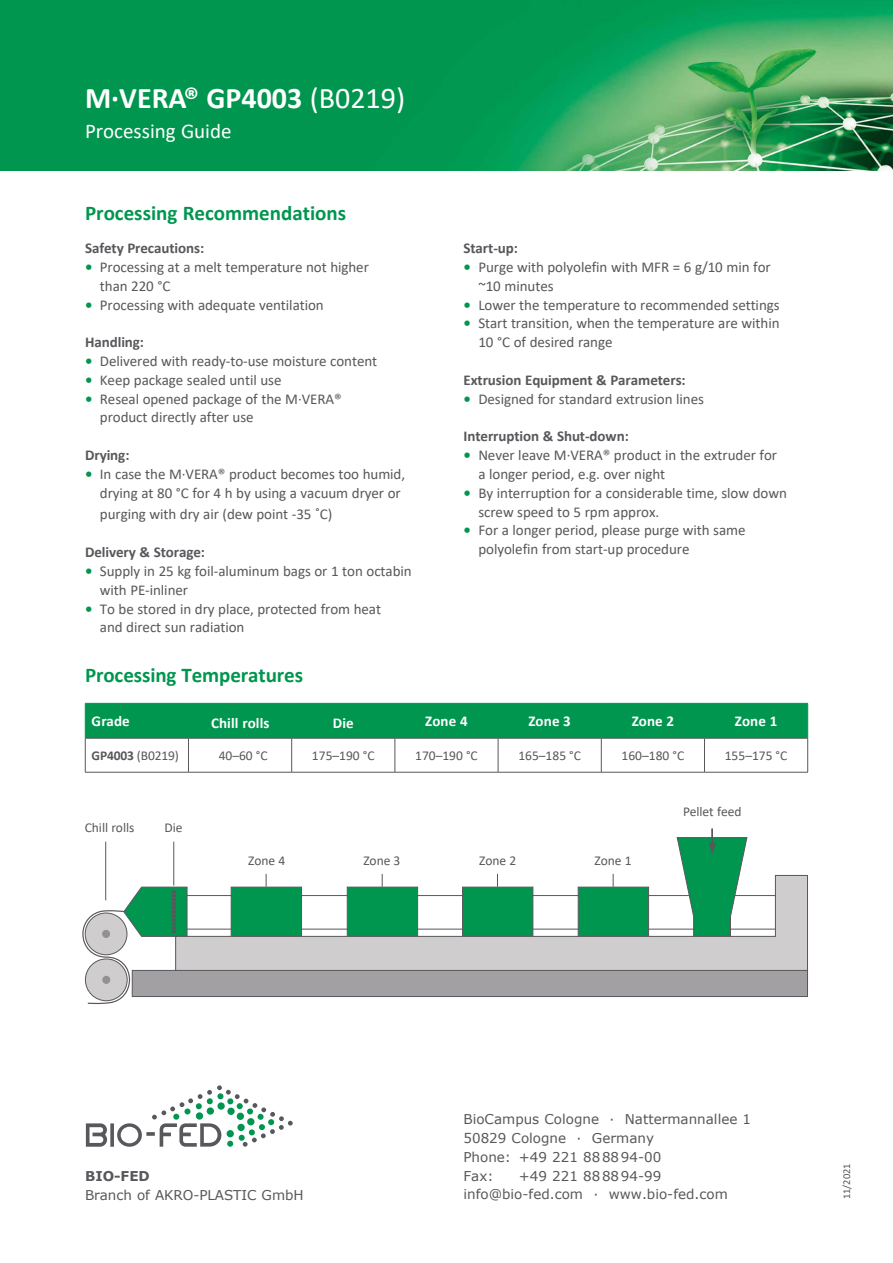
<style>
.page{position:relative;width:893px;height:1263px;background:#fff}
.page>*{position:absolute;margin:0;border:0;box-sizing:border-box;transform-origin:0 0}
.t1{font:700 30px "Calibri";color:#fff}
.t2{font:700 21px "Calibri";color:#00964f}
.t3{font:21px "Calibri";color:#fff}
.t4{font:15px/18.8px "Calibri";letter-spacing:-.005em;color:#58585c}
.t5{font:700 15px "Calibri";letter-spacing:-.005em;color:#58585c}
.t6{font:700 15px "Calibri";letter-spacing:.01em;color:#fff}
.t7{font:13.5px/18.9px "Verdana";color:#58585c}
.t8{font:13.5px "Calibri";letter-spacing:-.005em;color:#58585c}
.t9{font:700 13.5px "Verdana";color:#58585c}
.t10{font:10.5px "Calibri";color:#58585c}
.s1{font-weight:400}
.s2{font-weight:700;color:#00964f}
.s3{font-weight:700}
</style>
<div class="page">
<img style="left:0;top:0;width:893px;height:170px">
<svg style="left:86px;top:1085px;width:207px;height:62px"></svg>
<div style="left:86px;top:704px;width:721px;height:34px;background:#00964f"></div>
<hr style="left:85px;top:738px;width:103px;height:1px;background:#58585c">
<hr style="left:188px;top:738px;width:104px;height:1px;background:#58585c">
<hr style="left:188px;top:738px;width:1px;height:34px;background:#58585c">
<hr style="left:292px;top:738px;width:103px;height:1px;background:#58585c">
<hr style="left:291px;top:738px;width:1px;height:34px;background:#58585c">
<hr style="left:395px;top:738px;width:103px;height:1px;background:#58585c">
<hr style="left:395px;top:738px;width:1px;height:34px;background:#58585c">
<hr style="left:498px;top:738px;width:103px;height:1px;background:#58585c">
<hr style="left:498px;top:738px;width:1px;height:34px;background:#58585c">
<hr style="left:601px;top:738px;width:103px;height:1px;background:#58585c">
<hr style="left:601px;top:738px;width:1px;height:34px;background:#58585c">
<hr style="left:704px;top:738px;width:104px;height:1px;background:#58585c">
<hr style="left:704px;top:738px;width:1px;height:34px;background:#58585c">
<hr style="left:807px;top:738px;width:1px;height:34px;background:#58585c">
<hr style="left:85px;top:772px;width:103px;height:1px;background:#58585c">
<hr style="left:188px;top:772px;width:104px;height:1px;background:#58585c">
<hr style="left:292px;top:772px;width:103px;height:1px;background:#58585c">
<hr style="left:395px;top:772px;width:103px;height:1px;background:#58585c">
<hr style="left:498px;top:772px;width:103px;height:1px;background:#58585c">
<hr style="left:601px;top:772px;width:103px;height:1px;background:#58585c">
<hr style="left:704px;top:772px;width:104px;height:1px;background:#58585c">
<hr style="left:188px;top:703px;width:1px;height:35px;background:#00964f">
<hr style="left:291px;top:703px;width:1px;height:35px;background:#00964f">
<hr style="left:395px;top:703px;width:1px;height:35px;background:#00964f">
<hr style="left:498px;top:703px;width:1px;height:35px;background:#00964f">
<hr style="left:601px;top:703px;width:1px;height:35px;background:#00964f">
<hr style="left:704px;top:703px;width:1px;height:35px;background:#00964f">
<hr style="left:85px;top:738px;width:1px;height:34px;background:#58585c">
<hr style="left:85px;top:703px;width:103px;height:1px;background:#00964f">
<hr style="left:85px;top:703px;width:1px;height:35px;background:#00964f">
<hr style="left:188px;top:703px;width:104px;height:1px;background:#00964f">
<hr style="left:292px;top:703px;width:103px;height:1px;background:#00964f">
<hr style="left:395px;top:703px;width:103px;height:1px;background:#00964f">
<hr style="left:498px;top:703px;width:103px;height:1px;background:#00964f">
<hr style="left:601px;top:703px;width:103px;height:1px;background:#00964f">
<hr style="left:704px;top:703px;width:104px;height:1px;background:#00964f">
<hr style="left:807px;top:703px;width:1px;height:35px;background:#00964f">
<svg style="left:676px;top:837px;width:72px;height:37px;background:#259f65"></svg>
<hr style="left:711px;top:828px;width:2px;height:23px;background:#58585c">
<hr style="left:173px;top:842px;width:1px;height:43px;background:#58585c">
<svg style="left:188px;top:874px;width:620px;height:96px"></svg>
<div style="left:132px;top:970px;width:676px;height:27px;background:#a3a0a3;border:1px solid #58585c"></div>
<hr style="left:105px;top:842px;width:1px;height:58px;background:#58585c">
<svg style="left:82px;top:886px;width:106px;height:118px"></svg>
<h1 class="t1" style="left:85px;top:76px;width:322px">M∙VERA® GP4003 <span class="s1">(B0219)</span></h1>
<h2 class="t3" style="left:85px;top:116px;width:148px">Processing Guide</h2>
<h2 class="t2" style="left:85px;top:198px;width:263px">Processing Recommendations</h2>
<p class="t5" style="left:85px;top:237px;width:121px">Safety Precautions:</p>
<p class="t4" style="left:100px;top:257px;width:270px;text-indent:-15px"><span class="s2">•</span> Processing at a melt temperature not higher than 220 °C</p>
<p class="t4" style="left:85px;top:295px;width:240px"><span class="s2">•</span> Processing with adequate ventilation</p>
<p class="t5" style="left:85px;top:332px;width:61px">Handling:</p>
<p class="t4" style="left:85px;top:351px;width:294px"><span class="s2">•</span> Delivered with ready-to-use moisture content</p>
<p class="t4" style="left:85px;top:370px;width:198px"><span class="s2">•</span> Keep package sealed until use</p>
<p class="t4" style="left:100px;top:389px;width:243px;text-indent:-15px"><span class="s2">•</span> Reseal opened package of the M·VERA® product directly after use</p>
<p class="t5" style="left:85px;top:444px;width:46px">Drying:</p>
<p class="t4" style="left:85px;top:464px;width:322px;text-align:right"><span class="s2">•</span> In case the M·VERA® product becomes too humid, drying at 80 °C for 4 h by using a vacuum dryer or</p>
<p class="t4" style="left:100px;top:505px;width:234px">purging with dry air (dew point -35 ˚C)</p>
<p class="t5" style="left:85px;top:541px;width:122px">Delivery &amp; Storage:</p>
<p class="t4" style="left:100px;top:561px;width:313px;text-indent:-15px"><span class="s2">•</span> Supply in 25 kg foil-aluminum bags or 1 ton octabin with PE-inliner</p>
<p class="t4" style="left:100px;top:599px;width:283px;text-indent:-15px"><span class="s2">•</span> To be stored in dry place, protected from heat and direct sun radiation</p>
<h2 class="t2" style="left:85px;top:660px;width:219px">Processing Temperatures</h2>
<p class="t5" style="left:463px;top:237px;width:56px">Start-up:</p>
<p class="t4" style="left:478px;top:257px;width:294px;text-indent:-15px"><span class="s2">•</span> Purge with polyolefin with MFR = 6 g/10 min for ~10 minutes</p>
<p class="t4" style="left:463px;top:295px;width:318px"><span class="s2">•</span> Lower the temperature to recommended settings</p>
<p class="t4" style="left:478px;top:314px;width:303px;text-indent:-15px"><span class="s2">•</span> Start transition, when the temperature are within<br>10 °C of desired range</p>
<p class="t5" style="left:463px;top:369px;width:224px">Extrusion Equipment &amp; Parameters:</p>
<p class="t4" style="left:463px;top:389px;width:242px"><span class="s2">•</span> Designed for standard extrusion lines</p>
<p class="t5" style="left:463px;top:426px;width:167px">Interruption &amp; Shut-down:</p>
<p class="t4" style="left:478px;top:445px;width:300px;text-indent:-15px"><span class="s2">•</span> Never leave M·VERA® product in the extruder for a longer period, e.g. over night</p>
<p class="t4" style="left:478px;top:483px;width:310px;text-indent:-15px"><span class="s2">•</span> By interruption for a considerable time, slow down screw speed to 5 rpm approx.</p>
<p class="t4" style="left:478px;top:521px;width:269px;text-indent:-15px"><span class="s2">•</span> For a longer period, please purge with same polyolefin from start-up procedure</p>
<p class="t6" style="left:92px;top:711px;width:40px">Grade</p>
<p class="t6" style="left:211px;top:712px;width:60px">Chill rolls</p>
<p class="t6" style="left:333px;top:712px;width:22px">Die</p>
<p class="t6" style="left:425px;top:711px;width:44px">Zone 4</p>
<p class="t6" style="left:528px;top:711px;width:44px">Zone 3</p>
<p class="t6" style="left:632px;top:711px;width:44px">Zone 2</p>
<p class="t6" style="left:735px;top:711px;width:44px">Zone 1</p>
<p class="t8" style="left:92px;top:746px;width:89px"><span class="s3">GP4003</span> (B0219)</p>
<p class="t8" style="left:219px;top:746px;width:50px">40–60 °C</p>
<p class="t8" style="left:312px;top:746px;width:64px">175–190 °C</p>
<p class="t8" style="left:415px;top:746px;width:64px">170–190 °C</p>
<p class="t8" style="left:518px;top:746px;width:64px">165–185 °C</p>
<p class="t8" style="left:622px;top:746px;width:64px">160–180 °C</p>
<p class="t8" style="left:725px;top:746px;width:64px">155–175 °C</p>
<p class="t8" style="left:85px;top:818px;width:51px">Chill rolls</p>
<p class="t8" style="left:165px;top:819px;width:19px">Die</p>
<p class="t8" style="left:248px;top:851px;width:39px">Zone 4</p>
<p class="t8" style="left:363px;top:851px;width:39px">Zone 3</p>
<p class="t8" style="left:479px;top:851px;width:39px">Zone 2</p>
<p class="t8" style="left:595px;top:851px;width:39px">Zone 1</p>
<p class="t8" style="left:683px;top:802px;width:60px">Pellet feed</p>
<p class="t9" style="left:85px;top:1166px;width:66px">BIO-FED</p>
<p class="t7" style="left:85px;top:1185px;width:220px">Branch of AKRO-PLASTIC GmbH</p>
<p class="t7" style="left:463px;top:1109px;width:289px">BioCampus Cologne ∙ Nattermannallee 1<br>50829 Cologne ∙ Germany<br>Phone: +49 221 888894-00<br>Fax:</p>
<p class="t7" style="left:463px;top:1166px;width:266px;text-indent:55px">+49 221 888894-99 info@bio-fed.com ∙ www.bio-fed.com</p>
<p class="t10" style="left:839px;top:1199px;width:37px;rotate:-90deg">11/2021</p>
</div>
